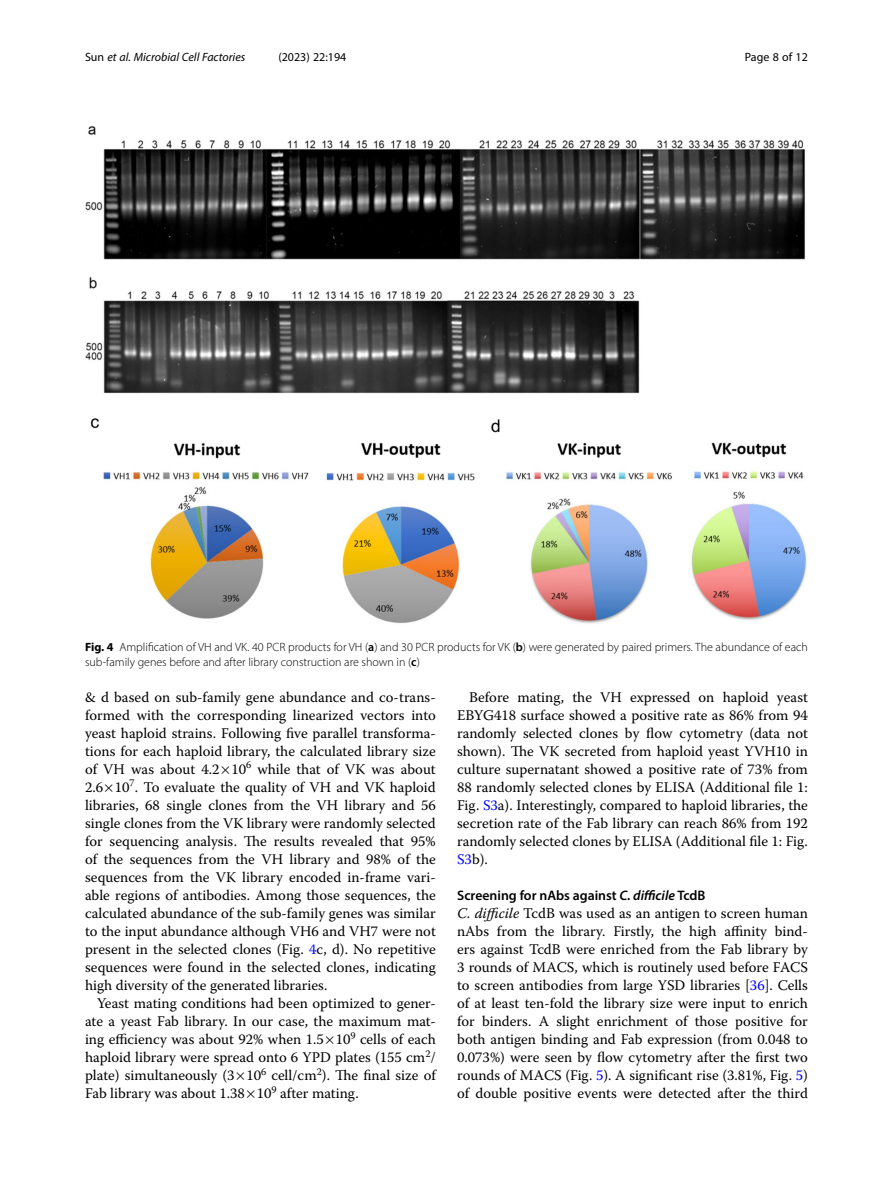
<style>
.page{position:relative;width:893px;height:1191px;background:#fff}
.page>*{position:absolute;margin:0;border:0;box-sizing:border-box;transform-origin:0 0}
.Body_Text_Indent{font:14.7px/18px "Warnock Pro";color:#000;text-align:justify}
.Body_Text{font:14.7px/18px "Warnock Pro";color:#000;text-align:justify}
.Head_2{font:600 13.8px "Myriad Pro";color:#000}
.Figure_Caption{font:300 12px/15px "Myriad Pro";color:#000}
.t1{font:italic 12px "Myriad Pro";color:#000}
.t2{font:12px "Myriad Pro";color:#000}
.s1{font-style:normal}
.s2{font-weight:700}
.s3{font-weight:600}
.s4{color:#00f}
.s5{font-style:italic}
</style>
<div class="page">
<img style="left:85px;top:126px;width:722px;height:498px">
<p class="t1" style="left:85px;top:50px;width:162px"><span class="s1">Sun</span> et al. Microbial Cell Factories</p>
<p class="t2" style="left:278px;top:50px;width:70px">(2023) 22:194</p>
<p class="t2" style="left:745px;top:50px;width:65px">Page 8 of 12</p>
<p class="Figure_Caption" style="left:85px;top:639px;width:724px"><span class="s2">Fig. 4</span> Amplification of VH and VK. 40 PCR products for VH (<span class="s3">a</span>) and 30 PCR products for VK (<span class="s3">b</span>) were generated by paired primers. The abundance of each sub-family genes before and after library construction are shown in (<span class="s3">c</span>)</p>
<p class="Body_Text_Indent" style="left:85px;top:688px;width:352px">&amp; d based on sub-family gene abundance and co-trans&shy;formed with the corresponding linearized vectors into yeast haploid strains. Following five parallel transforma&shy;tions for each haploid library, the calculated library size of VH was about 4.2 10<sup>6</sup> while that of VK was about 2.6 10<sup>7</sup>. To evaluate the quality of VH and VK haploid libraries, 68 single clones from the VH library and 56 single clones from the VK library were randomly selected for sequencing analysis. The results revealed that 95% of the sequences from the VH library and 98% of the sequences from the VK library encoded in-frame vari&shy;able regions of antibodies. Among those sequences, the calculated abundance of the sub-family genes was similar to the input abundance although VH6 and VH7 were not present in the selected clones (Fig. <span class="s4">4</span>c, d). No repetitive sequences were found in the selected clones, indicating high diversity of the generated libraries.</p>
<p class="Body_Text_Indent" style="left:85px;top:994px;width:352px;text-indent:12px">Yeast mating conditions had been optimized to gener&shy;ate a yeast Fab library. In our case, the maximum mat&shy;ing efficiency was about 92% when 1.5 10<sup>9</sup> cells of each haploid library were spread onto 6 YPD plates (155 cm<sup>2</sup>/ plate) simultaneously (3 10<sup>6</sup> cell/cm<sup>2</sup>). The final size of Fab library was about 1.38 10<sup>9</sup> after mating.</p>
<p class="Body_Text_Indent" style="left:457px;top:688px;width:352px;text-indent:12px">Before mating, the VH expressed on haploid yeast EBYG418 surface showed a positive rate as 86% from 94 randomly selected clones by flow cytometry (data not shown). The VK secreted from haploid yeast YVH10 in culture supernatant showed a positive rate of 73% from 88 randomly selected clones by ELISA (Additional file 1:<br>Fig. <span class="s4">S3</span>a). Interestingly, compared to haploid libraries, the secretion rate of the Fab library can reach 86% from 192 randomly selected clones by ELISA (Additional file 1: Fig.<br><span class="s4">S3</span>b).</p>
<p class="Head_2" style="left:457px;top:887px;width:250px">Screening for nAbs against <span class="s5">C. difficile</span> TcdB</p>
<p class="Body_Text" style="left:457px;top:904px;width:352px"><span class="s5">C. difficile</span> TcdB was used as an antigen to screen human nAbs from the library. Firstly, the high affinity bind&shy;ers against TcdB were enriched from the Fab library by 3 rounds of MACS, which is routinely used before FACS to screen antibodies from large YSD libraries [<span class="s4">36</span>]. Cells of at least ten-fold the library size were input to enrich for binders. A slight enrichment of those positive for both antigen binding and Fab expression (from 0.048 to 0.073%) were seen by flow cytometry after the first two rounds of MACS (Fig. <span class="s4">5</span>). A significant rise (3.81%, Fig. <span class="s4">5</span>) of double positive events were detected after the third</p>
</div>
